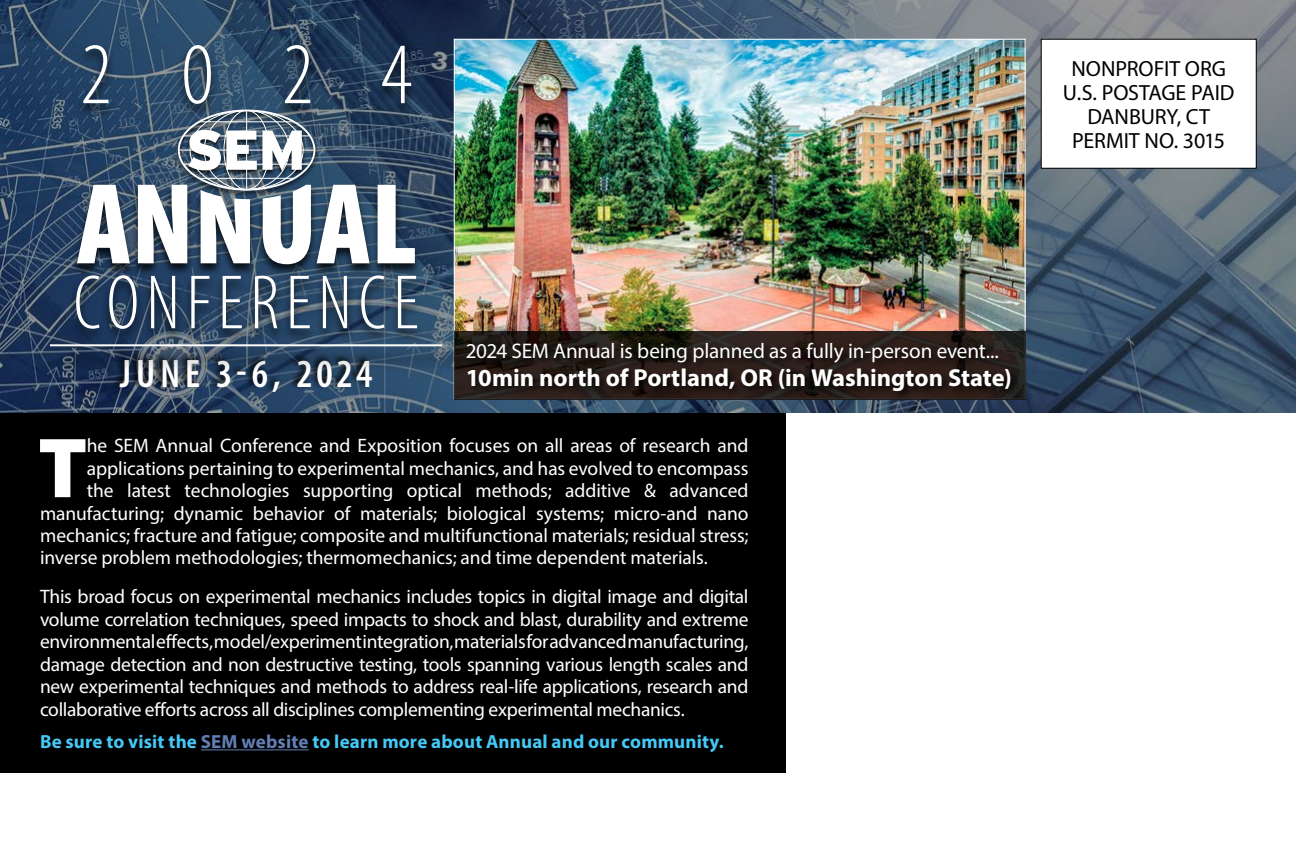
<style>
.page{position:relative;width:1296px;height:864px;background:#fff}
.page>*{position:absolute;margin:0;border:0;box-sizing:border-box;transform-origin:0 0}
.t1{font:300 condensed 88.2px "Myriad Pro";color:#fff}
.t2{font:900 86px "Myriad Pro";color:#fff}
.t3{font:300 condensed 77.6px "Myriad Pro";letter-spacing:.085em;color:#fff}
.t4{font:600 condensed 40px "Myriad Pro";letter-spacing:.11em;color:#fff}
.t5{font:700 24.6px "Myriad Pro";color:#fff}
.t6{font:22px/24px "Myriad Pro";letter-spacing:-.005em;color:#000;text-align:center}
.t7{font:21.2px "Myriad Pro";letter-spacing:-.01em;color:#fff}
.t8{font:19.6px/22.6px "Myriad Pro";letter-spacing:-.005em;color:#fff;text-align:justify}
.t9{font:700 19px "Myriad Pro";letter-spacing:.005em;color:#44c8f5}
.s1{color:#627fb5}
</style>
<div class="page">
<svg style="left:0;top:0;width:1296px;height:413px"></svg>
<div style="left:0;top:413px;width:786px;height:360px;background:#000"></div>
<img style="left:456px;top:41px;width:568px;height:290px">
<hr style="left:201px;top:749px;width:108px;height:1px;background:#627fb5">
<svg style="left:454px;top:331px;width:572px;height:68px"></svg>
<div style="left:1041px;top:39px;width:215px;height:129px;background:#fff"></div>
<div style="left:1041px;top:39px;width:216px;height:130px;border:1px solid #000"></div>
<div style="left:112px;top:352px;width:262px;height:42px;background:#000;opacity:.95"></div>
<div style="left:53px;top:347px;width:413px;height:25px;background:#000;opacity:.85"></div>
<hr style="left:50px;top:344px;width:392px;height:2px;background:#fff">
<div style="left:75px;top:43px;width:345px;height:75px;background:#000;opacity:.8"></div>
<div style="left:71px;top:184px;width:351px;height:92px;background:#000;opacity:.75"></div>
<svg style="left:77px;top:185px;width:53px;height:78px"></svg>
<svg style="left:138px;top:185px;width:49px;height:78px"></svg>
<svg style="left:317px;top:185px;width:53px;height:78px"></svg>
<svg style="left:378px;top:185px;width:37px;height:78px"></svg>
<svg style="left:263px;top:196px;width:48px;height:68px"></svg>
<svg style="left:201px;top:196px;width:49px;height:67px"></svg>
<div style="left:175px;top:108px;width:144px;height:88px;background:#000;opacity:.8"></div>
<svg style="left:188px;top:130px;width:114px;height:41px"></svg>
<div style="left:224px;top:110px;width:46px;height:80px;border:1px solid #fff;border-radius:50%"></div>
<hr style="left:246px;top:110px;width:1px;height:80px;background:#fff">
<hr style="left:179px;top:150px;width:135px;height:1px;background:#fff">
<hr style="left:183px;top:136px;width:126px;height:1px;background:#fff">
<hr style="left:199px;top:121px;width:95px;height:1px;background:#fff">
<hr style="left:183px;top:164px;width:127px;height:1px;background:#fff">
<hr style="left:199px;top:178px;width:94px;height:1px;background:#fff">
<div style="left:68px;top:273px;width:357px;height:70px;background:#000;opacity:.8"></div>
<div style="left:463px;top:341px;width:556px;height:60px;background:#000;opacity:.9"></div>
<h1 class="t1" style="left:80px;top:22px;width:334px">2024</h1>
<h3 class="t3" style="left:73px;top:257px;width:347px">CONFERENCE</h3>
<h3 class="t4" style="left:120px;top:349px;width:254px">JUNE 3-6, 2024</h3>
<p class="t7" style="left:466px;top:338px;width:535px">2024 SEM Annual is being planned as a fully in-person event...</p>
<p class="t5" style="left:466px;top:362px;width:548px">10min north of Portland, OR (in Washington State)</p>
<h2 class="t2" style="left:38px;top:411px;width:51px">T</h2>
<p class="t8" style="left:87px;top:434px;width:663px">he SEM Annual Conference and Exposition focuses on all areas of research and</p>
<p class="t8" style="left:87px;top:457px;width:663px">applications pertaining to experimental mechanics, and has evolved to encompass</p>
<p class="t8" style="left:87px;top:479px;width:663px">the latest technologies supporting optical methods; additive &amp; advanced</p>
<p class="t8" style="left:40px;top:501px;width:710px">manufacturing; dynamic behavior of materials; biological systems; micro-and nano</p>
<p class="t8" style="left:40px;top:524px;width:710px">mechanics; fracture and fatigue; composite and multifunctional materials; residual stress;</p>
<p class="t8" style="left:40px;top:546px;width:669px">inverse problem methodologies; thermomechanics; and time dependent materials.</p>
<p class="t8" style="left:40px;top:585px;width:710px">This broad focus on experimental mechanics includes topics in digital image and digital volume correlation techniques, speed impacts to shock and blast, durability and extreme environmental effects, model/experiment integration, materials for advanced manufacturing, damage detection and non destructive testing, tools spanning various length scales and new experimental techniques and methods to address real-life applications, research and collaborative efforts across all disciplines complementing experimental mechanics.</p>
<p class="t9" style="left:40px;top:729px;width:685px">Be sure to visit the <span class="s1">SEM website</span> to learn more about Annual and our community.</p>
<p class="t6" style="left:1063px;top:56px;width:173px">NONPROFIT ORG<br>U.S. POSTAGE PAID<br>DANBURY, CT<br>PERMIT NO. 3015</p>
</div>
